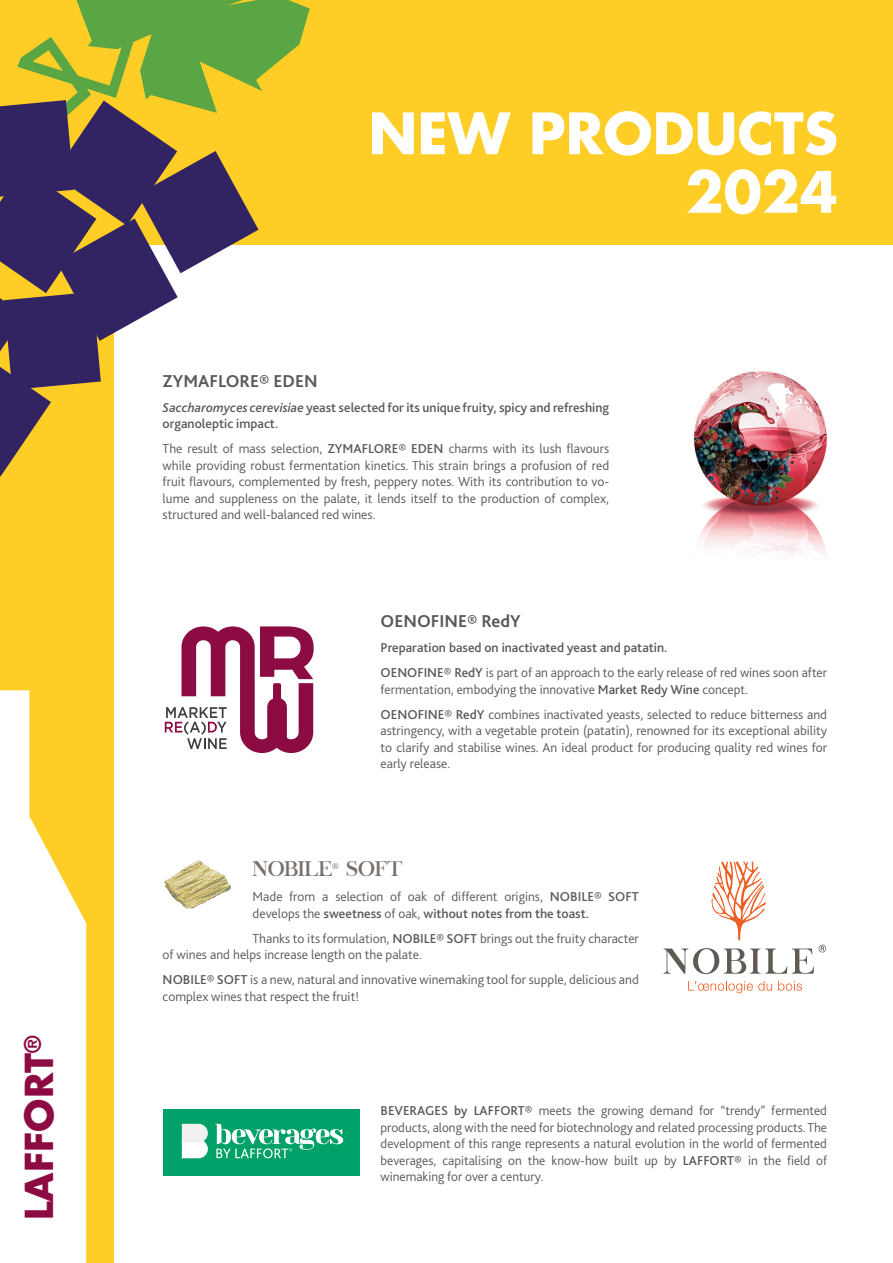
<style>
.page{position:relative;width:893px;height:1263px;background:#fff}
.page>*{position:absolute;margin:0;border:0;box-sizing:border-box;transform-origin:0 0}
.texte{font:700 55.5px "Futura Std";color:#fff}
.texte-2{font:700 37.5px "Futura Std";color:#8c0b42}
.t1{font:21px "Chapaza";color:#77706a}
.t2{font:700 18px "Bliss 2";color:#57585a}
.t3{font:300 13.5px/16.5px "Bliss 2";color:#57585a}
.t4{font:500 13.5px/16.2px "Bliss 2";color:#57585a}
.s1{font-style:italic}
.s2{font-weight:500}
</style>
<div class="page">
<img style="left:693px;top:371px;width:134px;height:184px">
<div style="left:163px;top:1109px;width:196px;height:66px;background:#00a169"></div>
<svg style="left:215px;top:1124px;width:128px;height:34px"></svg>
<svg style="left:182px;top:1124px;width:26px;height:34px"></svg>
<svg style="left:165px;top:626px;width:149px;height:127px"></svg>
<div style="left:0;top:0;width:114px;height:1263px;background:#fecd26"></div>
<div style="left:0;top:0;width:893px;height:244px;background:#fecd26"></div>
<svg style="left:0;top:0;width:310px;height:476px"></svg>
<svg style="left:0;top:690px;width:86px;height:573px;fill:#fff"></svg>
<svg style="left:663px;top:861px;width:163px;height:113px"></svg>
<svg style="left:688px;top:981px;width:84px;height:12px"></svg>
<svg style="left:778px;top:981px;width:24px;height:10px"></svg>
<img style="left:164px;top:860px;width:67px;height:49px">
<p class="texte-2" style="left:14px;top:1220px;width:186px;rotate:-90deg">LAFFORT<sup>®</sup></p>
<p class="texte" style="left:368px;top:96px;width:471px">NEW PRODUCTS</p>
<p class="texte" style="left:686px;top:155px;width:154px">2024</p>
<p class="t2" style="left:163px;top:370px;width:156px">ZYMAFLORE® EDEN</p>
<p class="t4" style="left:163px;top:399px;width:448px"><span class="s1">Saccharomyces cerevisiae</span> yeast selected for its unique fruity, spicy and refreshing organoleptic impact.</p>
<p class="t3" style="left:163px;top:440px;width:448px;text-align:justify">The result of mass selection, <span class="s2">ZYMAFLORE® EDEN</span> charms with its lush flavours while providing robust fermentation kinetics. This strain brings a profusion of red fruit flavours, complemented by fresh, peppery notes. With its contribution to vo&shy;lume and suppleness on the palate, it lends itself to the production of complex, structured and well-balanced red wines.</p>
<p class="t2" style="left:381px;top:610px;width:142px">OENOFINE® RedY</p>
<p class="t4" style="left:381px;top:639px;width:288px">Preparation based on inactivated yeast and patatin.</p>
<p class="t3" style="left:381px;top:664px;width:448px"><span class="s2">OENOFINE® RedY</span> is part of an approach to the early release of red wines soon after fermentation, embodying the innovative <span class="s2">Market Redy Wine</span> concept.</p>
<p class="t3" style="left:381px;top:706px;width:448px;text-align:justify"><span class="s2">OENOFINE® RedY</span> combines inactivated yeasts, selected to reduce bitterness and astringency, with a vegetable protein (patatin), renowned for its exceptional ability to clarify and stabilise wines. An ideal product for producing quality red wines for early release.</p>
<p class="t1" style="left:253px;top:857px;width:151px">NOBILE<sup>®</sup> SOFT</p>
<p class="t3" style="left:253px;top:888px;width:388px">Made from a selection of oak of different origins, <span class="s2">NOBILE® SOFT </span>develops the <span class="s2">sweetness</span> of oak, <span class="s2">without notes from the toast.</span></p>
<p class="t3" style="left:163px;top:930px;width:478px;text-indent:90px">Thanks to its formulation, <span class="s2">NOBILE® SOFT</span> brings out the fruity character of wines and helps increase length on the palate.</p>
<p class="t3" style="left:163px;top:971px;width:478px"><span class="s2">NOBILE® SOFT</span> is a new, natural and innovative winemaking tool for supple, delicious and complex wines that respect the fruit!</p>
<p class="t3" style="left:381px;top:1102px;width:448px;text-align:justify"><span class="s2">BEVERAGES by LAFFORT®</span> meets the growing demand for “trendy” fermented products, along with the need for biotechnology and related processing products. The development of this range represents a natural evolution in the world of fermented beverages, capitalising on the know-how built up by <span class="s2">LAFFORT®</span> in the field of winemaking for over a century.</p>
</div>
